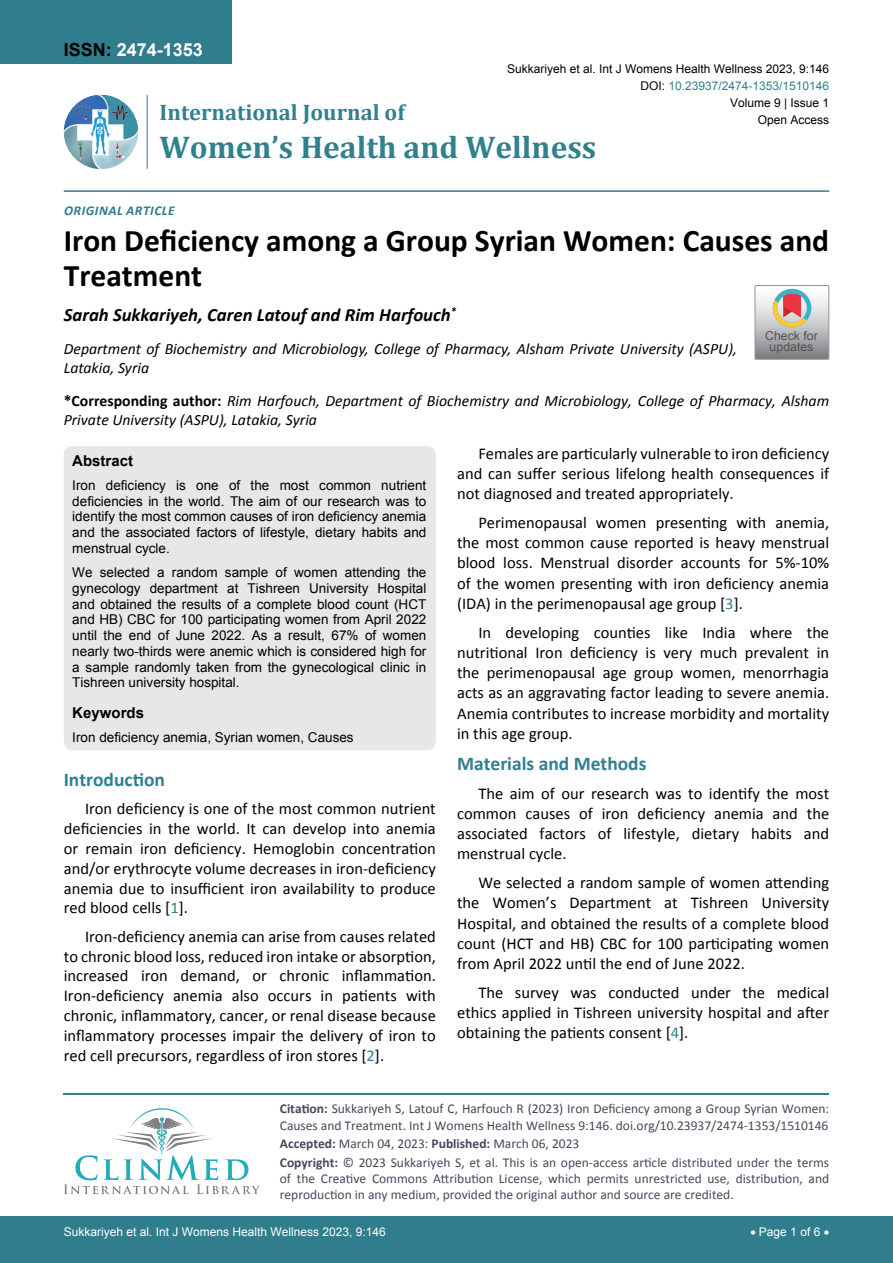
<style>
.page{position:relative;width:893px;height:1263px;background:#fff}
.page>*{position:absolute;margin:0;border:0;box-sizing:border-box;transform-origin:0 0}
.t1{font:700 31.5px/34.5px "Calibri";color:#000}
.t2{font:700 31.5px "Cambria";color:#30808d}
.t3{font:700 22.5px "Cambria";color:#30808d}
.t4{font:700 19.5px "Calibri";color:#30808d}
.t5{font:italic 700 18.75px "Calibri";color:#000}
.t6{font:700 18px "Arial";color:#fff}
.t7{font:16.5px/20.2px "Calibri";color:#000;text-align:justify}
.t8{font:italic 15.75px/18.9px "Calibri";color:#000}
.t9{font:700 15px "Arial";color:#000}
.t10{font:13.5px/15.8px "Arial";color:#000;text-align:justify}
.t11{font:13.5px/16.2px "Calibri";color:#47475c}
.t12{font:italic 700 13.5px "Calibri";letter-spacing:.04em;color:#307d8d}
.t13{font:12.3px/10.5px "Arial";color:#535353;text-align:center}
.t14{font:12px "Arial";color:#000}
.t15{font:12px "Arial";color:#fff}
.t16{font:12px "Arial";color:#30808d}
.s1{color:#000}
.s2{font-weight:700;font-style:normal}
.s3{color:#30808d}
.s4{font-weight:700}
</style>
<div class="page">
<hr style="left:64px;top:1093px;width:765px;height:2px;background:#30808d">
<svg style="left:64px;top:1108px;width:196px;height:86px"></svg>
<div style="left:0;top:1217px;width:893px;height:46px;background:#307d8d"></div>
<div style="left:0;top:0;width:231px;height:64px;background:#307d8d"></div>
<hr style="left:64px;top:190px;width:765px;height:2px;background:#307d8d">
<img style="left:64px;top:95px;width:74px;height:74px;border-radius:37px">
<hr style="left:147px;top:95px;width:1px;height:74px;background:#307d8d">
<div style="left:64px;top:446px;width:372px;height:304px;background:#e6e7e8;border-radius:9px"></div>
<svg style="left:755px;top:285px;width:74px;height:74px;background:#bdb6b3"></svg>
<p class="t6" style="left:64px;top:38px;width:141px"><span class="s1">ISSN:</span> 2474-1353</p>
<p class="t14" style="left:507px;top:60px;width:324px">Sukkariyeh et al. Int J Womens Health Wellness 2023, 9:146</p>
<p class="t14" style="left:730px;top:95px;width:101px">Volume 9 | Issue 1</p>
<p class="t16" style="left:640px;top:78px;width:190px"><span class="s1">DOI:</span> 10.23937/2474-1353/1510146</p>
<h2 class="t3" style="left:160px;top:96px;width:247px">International Journal of</h2>
<h1 class="t2" style="left:160px;top:125px;width:438px">Women’s Health and Wellness</h1>
<p class="t14" style="left:758px;top:112px;width:73px">Open Access</p>
<p class="t12" style="left:64px;top:202px;width:112px">Original Ar ticl e</p>
<h1 class="t1" style="left:64px;top:223px;width:767px">Iron Deficiency among a Group Syrian Women: Causes and<br>Treatment</h1>
<p class="t5" style="left:64px;top:303px;width:394px">Sarah Sukkariyeh, Caren Latouf and Rim Harfouch<sup>*</sup></p>
<p class="t8" style="left:64px;top:339px;width:675px">Department of Biochemistry and Microbiology, College of Pharmacy, Alsham Private University (ASPU),<br>Latakia, Syria</p>
<p class="t13" style="left:765px;top:331px;width:54px">Check for updates</p>
<p class="t8" style="left:64px;top:391px;width:767px"><span class="s2">*Corresponding author:</span> Rim Harfouch, Department of Biochemistry and Microbiology, College of Pharmacy, Alsham<br>Private University (ASPU), Latakia, Syria</p>
<p class="t9" style="left:72px;top:450px;width:62px">Abstract</p>
<p class="t10" style="left:72px;top:477px;width:355px">Iron deficiency is one of the most common nutrient deficiencies in the world. The aim of our research was to identify the most common causes of iron deficiency anemia and the associated factors of lifestyle, dietary habits and menstrual cycle.</p>
<p class="t10" style="left:72px;top:565px;width:355px">We selected a random sample of women attending the gynecology department at Tishreen University Hospital and obtained the results of a complete blood count (HCT and HB) CBC for 100 participating women from April 2022 until the end of June 2022. As a result, 67% of women nearly two-thirds were anemic which is considered high for a sample randomly taken from the gynecological clinic in Tishreen university hospital.</p>
<p class="t9" style="left:72px;top:702px;width:73px">Keywords</p>
<p class="t10" style="left:72px;top:729px;width:283px">Iron deficiency anemia, Syrian women, Causes</p>
<p class="t4" style="left:64px;top:767px;width:103px">Introduction</p>
<p class="t7" style="left:64px;top:799px;width:374px;line-height:19.8px;text-indent:21px">Iron deficiency is one of the most common nutrient deficiencies in the world. It can develop into anemia or remain iron deficiency. Hemoglobin concentration and/or erythrocyte volume decreases in iron-deficiency anemia due to insufficient iron availability to produce red blood cells [<span class="s3">1</span>].</p>
<p class="t7" style="left:64px;top:926px;width:374px;line-height:19.8px;text-indent:21px">Iron-deficiency anemia can arise from causes related to chronic blood loss, reduced iron intake or absorption, increased iron demand, or chronic inflammation.<br>Iron-deficiency anemia also occurs in patients with chronic, inflammatory, cancer, or renal disease because inflammatory processes impair the delivery of iron to red cell precursors, regardless of iron stores [<span class="s3">2</span>].</p>
<p class="t7" style="left:457px;top:443px;width:374px;text-indent:21px">Females are particularly vulnerable to iron deficiency and can suffer serious lifelong health consequences if not diagnosed and treated appropriately.</p>
<p class="t7" style="left:457px;top:512px;width:374px;text-indent:21px">Perimenopausal women presenting with anemia, the most common cause reported is heavy menstrual blood loss. Menstrual disorder accounts for 5%-10% of the women presenting with iron deficiency anemia (IDA) in the perimenopausal age group [<span class="s3">3</span>].</p>
<p class="t7" style="left:457px;top:622px;width:374px;text-indent:21px">In developing counties like India where the nutritional Iron deficiency is very much prevalent in the perimenopausal age group women, menorrhagia acts as an aggravating factor leading to severe anemia.<br>Anemia contributes to increase morbidity and mortality in this age group.</p>
<p class="t4" style="left:457px;top:751px;width:191px">Materials and Methods</p>
<p class="t7" style="left:457px;top:783px;width:374px;text-indent:21px">The aim of our research was to identify the most common causes of iron deficiency anemia and the associated factors of lifestyle, dietary habits and menstrual cycle.</p>
<p class="t7" style="left:457px;top:872px;width:374px;text-indent:21px">We selected a random sample of women attending the Women’s Department at Tishreen University Hospital, and obtained the results of a complete blood count (HCT and HB) CBC for 100 participating women from April 2022 until the end of June 2022.</p>
<p class="t7" style="left:457px;top:982px;width:374px;text-indent:21px">The survey was conducted under the medical ethics applied in Tishreen university hospital and after obtaining the patients consent [<span class="s3">4</span>].</p>
<p class="t11" style="left:280px;top:1101px;width:551px"><span class="s4">Citation:</span> Sukkariyeh S, Latouf C, Harfouch R (2023) Iron Deficiency among a Group Syrian Women:<br>Causes and Treatment. Int J Womens Health Wellness 9:146. doi.org/10.23937/2474-1353/1510146</p>
<p class="t11" style="left:280px;top:1134px;width:551px;line-height:18.6px"><span class="s4">Accepted:</span> March 04, 2023: <span class="s4">Published:</span> March 06, 2023<br><span class="s4">Copyright:</span> © 2023 Sukkariyeh S, et al. This is an open-access article distributed under the terms</p>
<p class="t11" style="left:280px;top:1170px;width:551px">of the Creative Commons Attribution License, which permits unrestricted use, distribution, and reproduction in any medium, provided the original author and source are credited.</p>
<p class="t15" style="left:64px;top:1223px;width:324px">Sukkariyeh et al. Int J Womens Health Wellness 2023, 9:146</p>
<p class="t15" style="left:750px;top:1223px;width:80px">• Page 1 of 6 •</p>
</div>
